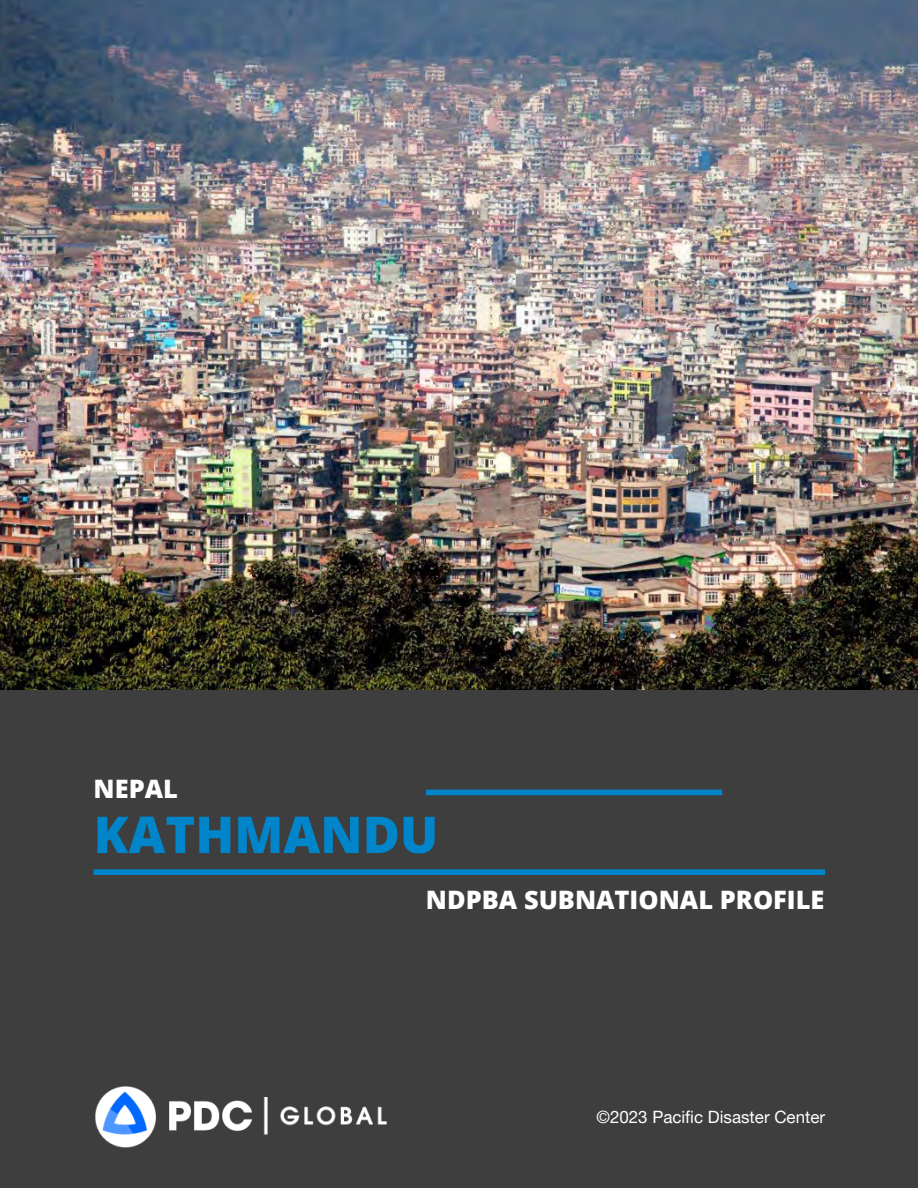
<style>
.page{position:relative;width:918px;height:1188px;background:#fff}
.page>*{position:absolute;margin:0;border:0;box-sizing:border-box;transform-origin:0 0}
.t1{font:800 50.85px "Open Sans";color:#0084ca}
.t2{font:800 25.35px "Open Sans";color:#fff}
.t3{font:16.95px "Helvetica Neue LT Pro";color:#fff}
</style>
<div class="page">
<div style="left:0;top:690px;width:918px;height:498px;background:#3e3e3f"></div>
<div style="left:426px;top:790px;width:296px;height:5px;background:#0084ca"></div>
<div style="left:94px;top:869px;width:731px;height:6px;background:#0084ca"></div>
<img style="left:0;top:0;width:918px;height:690px">
<img style="left:96px;top:1086px;width:290px;height:62px">
<p class="t2" style="left:94px;top:769px;width:86px">NEPAL</p>
<h1 class="t1" style="left:94px;top:796px;width:346px">KATHMANDU</h1>
<p class="t2" style="left:426px;top:881px;width:400px">NDPBA SUBNATIONAL PROFILE</p>
<p class="t3" style="left:596px;top:1107px;width:230px">©2023 Pacific Disaster Center</p>
</div>
